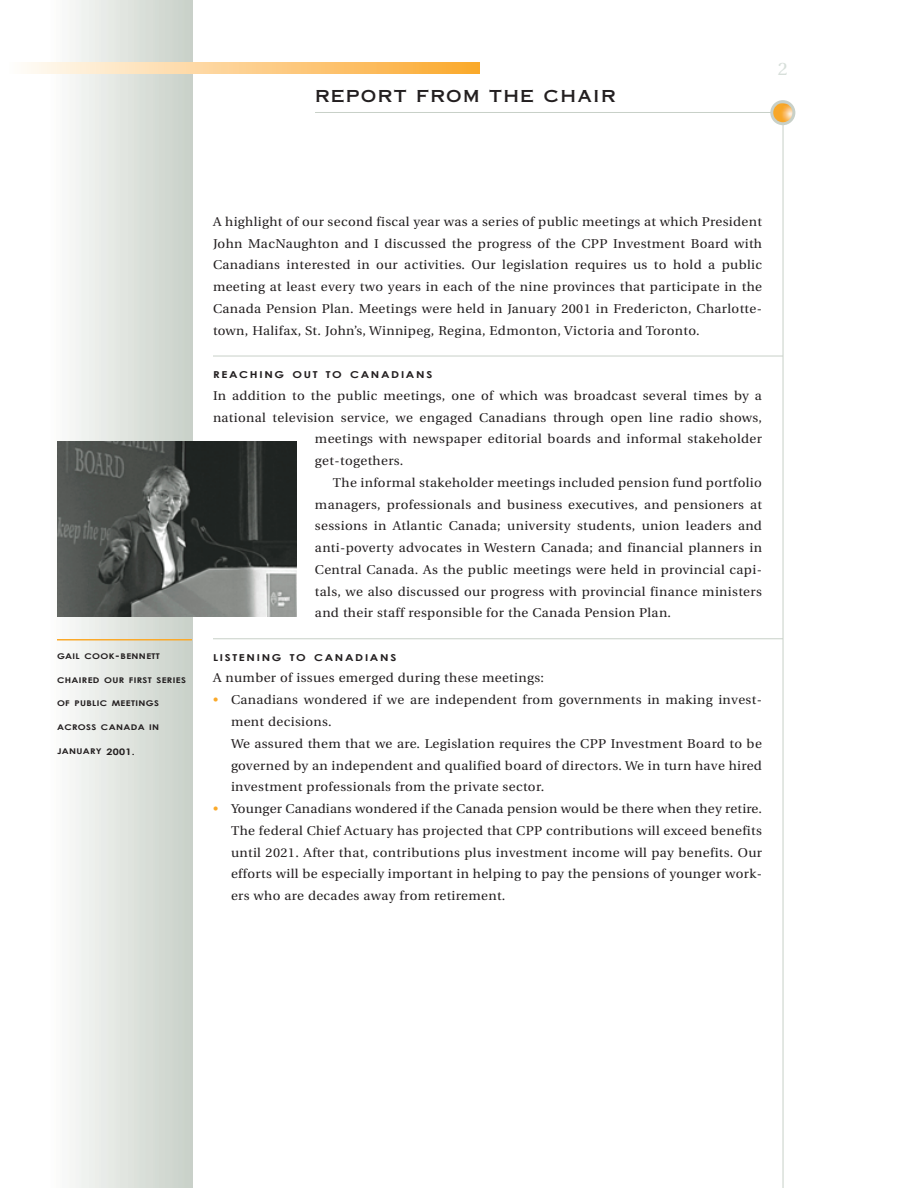
<style>
.page{position:relative;width:918px;height:1188px;background:#fff}
.page>*{position:absolute;margin:0;border:0;box-sizing:border-box;transform-origin:0 0}
.t1{font:18px "Utopia";color:#d7dfda;scale:1.05 1}
.t2{font:16.5px "Copperplate Thirty One AB";letter-spacing:.08em;color:#231f20}
.t3{font:12.75px/21.8px "Utopia";letter-spacing:.025em;color:#231f20;text-align:justify;scale:1.05 1}
.t4{font:700 9.6px "Century Gothic";letter-spacing:.15em;color:#231f20;scale:1.2 1}
.t5{font:700 7.8px "Century Gothic";letter-spacing:.035em;color:#231f20;scale:1.2 1}
.s1{font-size:10.5px}
.s2{font-size:9px}
.s3{color:#faa92a}
</style>
<div class="page">
<img style="left:57px;top:0;width:135px;height:1187px">
<hr style="left:213px;top:356px;width:570px;height:1px;background:#c8d0c8">
<hr style="left:213px;top:639px;width:570px;height:1px;background:#c8d0c8">
<svg style="left:315px;top:112px;width:468px;height:1075px"></svg>
<div style="left:770px;top:100px;width:25px;height:25px;background:#c8d0c8;border-radius:50%"></div>
<img style="left:773px;top:103px;width:19px;height:19px">
<svg style="left:25px;top:62px;width:455px;height:12px;background:#fcd08e"></svg>
<hr style="left:57px;top:639px;width:135px;height:1px;background:#faa92a">
<img style="left:57px;top:441px;width:240px;height:175px">
<p class="t2" style="left:315px;top:86px;width:302px">REPORT FROM THE CHAIR</p>
<h1 class="t1" style="left:778px;top:62px;width:11px">2</h1>
<p class="t5" style="left:57px;top:653px;width:87px">GAIL COOK<span class="s1">-</span>BENNETT</p>
<p class="t5" style="left:57px;top:677px;width:109px">CHAIRED OUR FIRST SERIES</p>
<p class="t5" style="left:57px;top:701px;width:87px">OF PUBLIC MEETINGS</p>
<p class="t5" style="left:57px;top:725px;width:87px">ACROSS CANADA IN</p>
<p class="t5" style="left:57px;top:749px;width:66px">JANUARY <span class="s2">2001.</span></p>
<p class="t3" style="left:213px;top:212px;width:524px">A highlight of our second fiscal year was a series of public meetings at which President John MacNaughton and I discussed the progress of the CPP Investment Board with Canadians interested in our activities. Our legislation requires us to hold a public meeting at least every two years in each of the nine provinces that participate in the Canada Pension Plan. Meetings were held in January 2001 in Fredericton, Charlotte&shy;town, Halifax, St. John’s, Winnipeg, Regina, Edmonton, Victoria and Toronto.</p>
<p class="t4" style="left:213px;top:371px;width:184px">REACHING OUT TO CANADIANS</p>
<p class="t3" style="left:213px;top:386px;width:524px">In addition to the public meetings, one of which was broadcast several times by a</p>
<p class="t3" style="left:213px;top:407px;width:524px">national television service, we engaged Canadians through open line radio shows,</p>
<p class="t3" style="left:315px;top:429px;width:427px">meetings with newspaper editorial boards and informal stakeholder</p>
<p class="t3" style="left:315px;top:451px;width:86px">get-togethers.</p>
<p class="t3" style="left:333px;top:473px;width:410px">The informal stakeholder meetings included pension fund portfolio</p>
<p class="t3" style="left:315px;top:494px;width:427px">managers, professionals and business executives, and pensioners at</p>
<p class="t3" style="left:315px;top:516px;width:427px">sessions in Atlantic Canada; university students, union leaders and</p>
<p class="t3" style="left:315px;top:538px;width:427px">anti-poverty advocates in Western Canada; and financial planners in</p>
<p class="t3" style="left:315px;top:560px;width:427px">Central Canada. As the public meetings were held in provincial capi-</p>
<p class="t3" style="left:315px;top:581px;width:427px">tals, we also discussed our progress with provincial finance ministers</p>
<p class="t3" style="left:315px;top:603px;width:341px">and their staff responsible for the Canada Pension Plan.</p>
<p class="t4" style="left:213px;top:654px;width:154px">LISTENING TO CANADIANS</p>
<p class="t3" style="left:213px;top:668px;width:317px">A number of issues emerged during these meetings:</p>
<p class="t3" style="left:231px;top:690px;width:507px;text-align:left;text-indent:-18px"><span class="s3">•</span> Canadians wondered if we are independent from governments in making invest&shy;ment decisions.<br>We assured them that we are. Legislation requires the CPP Investment Board to be governed by an independent and qualified board of directors. We in turn have hired investment professionals from the private sector.</p>
<p class="t3" style="left:231px;top:799px;width:507px;text-indent:-18px"><span class="s3">•</span> Younger Canadians wondered if the Canada pension would be there when they retire.<br>The federal Chief Actuary has projected that CPP contributions will exceed benefits until 2021. After that, contributions plus investment income will pay benefits. Our efforts will be especially important in helping to pay the pensions of younger work&shy;ers who are decades away from retirement.</p>
</div>
